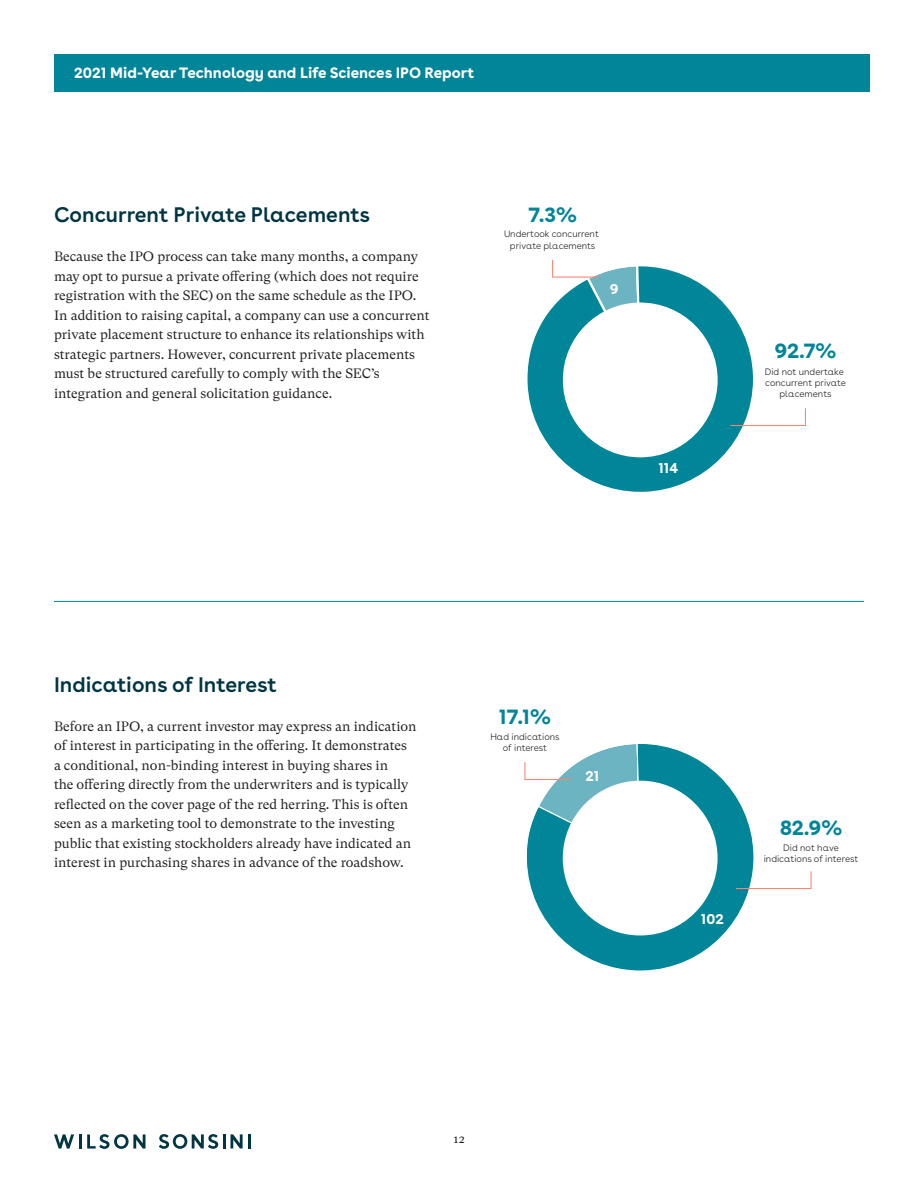
<style>
.page{position:relative;width:918px;height:1188px;background:#fff}
.page>*{position:absolute;margin:0;border:0;box-sizing:border-box;transform-origin:0 0}
.t1{font:600 21px "Buenos Aires";color:#003543}
.t2{font:700 20.85px "Buenos Aires";color:#008599}
.t3{font:700 15px "Buenos Aires";color:#fff}
.t4{font:700 14.4px "Buenos Aires";color:#fff}
.t5{font:13.5px/19.5px "GT Super Text";color:#231f20}
.t6{font:12px "GT Super Text";color:#231f20}
.t7{font:300 9.3px/11.1px "Buenos Aires";color:#231f20;text-align:center}
</style>
<div class="page">
<div style="left:54px;top:54px;width:815px;height:37px;background:#008599"></div>
<svg style="left:54px;top:1134px;width:20px;height:15px"></svg>
<hr style="left:79px;top:1134px;width:3px;height:15px;background:#003543">
<svg style="left:87px;top:1134px;width:59px;height:15px"></svg>
<svg style="left:159px;top:1134px;width:91px;height:15px"></svg>
<svg style="left:527px;top:266px;width:226px;height:226px;fill:#008599"></svg>
<div style="left:563px;top:303px;width:155px;height:154px;background:#fff;border-radius:50%"></div>
<svg style="left:552px;top:260px;width:89px;height:124px"></svg>
<svg style="left:730px;top:408px;width:76px;height:18px"></svg>
<hr style="left:54px;top:601px;width:810px;height:1px;background:#008599">
<svg style="left:526px;top:743px;width:229px;height:228px;fill:#008599"></svg>
<div style="left:563px;top:781px;width:155px;height:154px;background:#fff;border-radius:50%"></div>
<svg style="left:524px;top:743px;width:117px;height:115px"></svg>
<svg style="left:736px;top:871px;width:76px;height:18px"></svg>
<p class="t3" style="left:74px;top:60px;width:402px">2021 Mid-Year Technology and Life Sciences IPO Report</p>
<h1 class="t1" style="left:54px;top:197px;width:318px">Concurrent Private Placements</h1>
<p class="t5" style="left:54px;top:247px;width:377px">Because the IPO process can take many months, a company may opt to pursue a private offering (which does not require registration with the SEC) on the same schedule as the IPO.<br>In addition to raising capital, a company can use a concurrent private placement structure to enhance its relationships with strategic partners. However, concurrent private placements must be structured carefully to comply with the SEC’s integration and general solicitation guidance.</p>
<p class="t2" style="left:528px;top:196px;width:50px">7.3%</p>
<p class="t7" style="left:504px;top:228px;width:96px">Undertook concurrent private placements</p>
<p class="t4" style="left:610px;top:277px;width:10px">9</p>
<p class="t4" style="left:658px;top:456px;width:21px">114</p>
<p class="t2" style="left:774px;top:333px;width:64px">92.7%</p>
<p class="t7" style="left:765px;top:366px;width:83px">Did not undertake concurrent private placements</p>
<h1 class="t1" style="left:54px;top:667px;width:224px">Indications of Interest</h1>
<p class="t5" style="left:54px;top:717px;width:364px">Before an IPO, a current investor may express an indication of interest in participating in the offering. It demonstrates a conditional, non-binding interest in buying shares in<br>the offering directly from the underwriters and is typically reflected on the cover page of the red herring. This is often seen as a marketing tool to demonstrate to the investing public that existing stockholders already have indicated an interest in purchasing shares in advance of the roadshow.</p>
<p class="t2" style="left:499px;top:699px;width:54px">17.1%</p>
<p class="t7" style="left:490px;top:730px;width:71px">Had indications of interest</p>
<p class="t4" style="left:586px;top:763px;width:15px">21</p>
<p class="t4" style="left:701px;top:907px;width:24px">102</p>
<p class="t2" style="left:780px;top:809px;width:64px">82.9%</p>
<p class="t7" style="left:764px;top:842px;width:96px">Did not have indications of interest</p>
<p class="t6" style="left:454px;top:1132px;width:12px">12</p>
</div>
